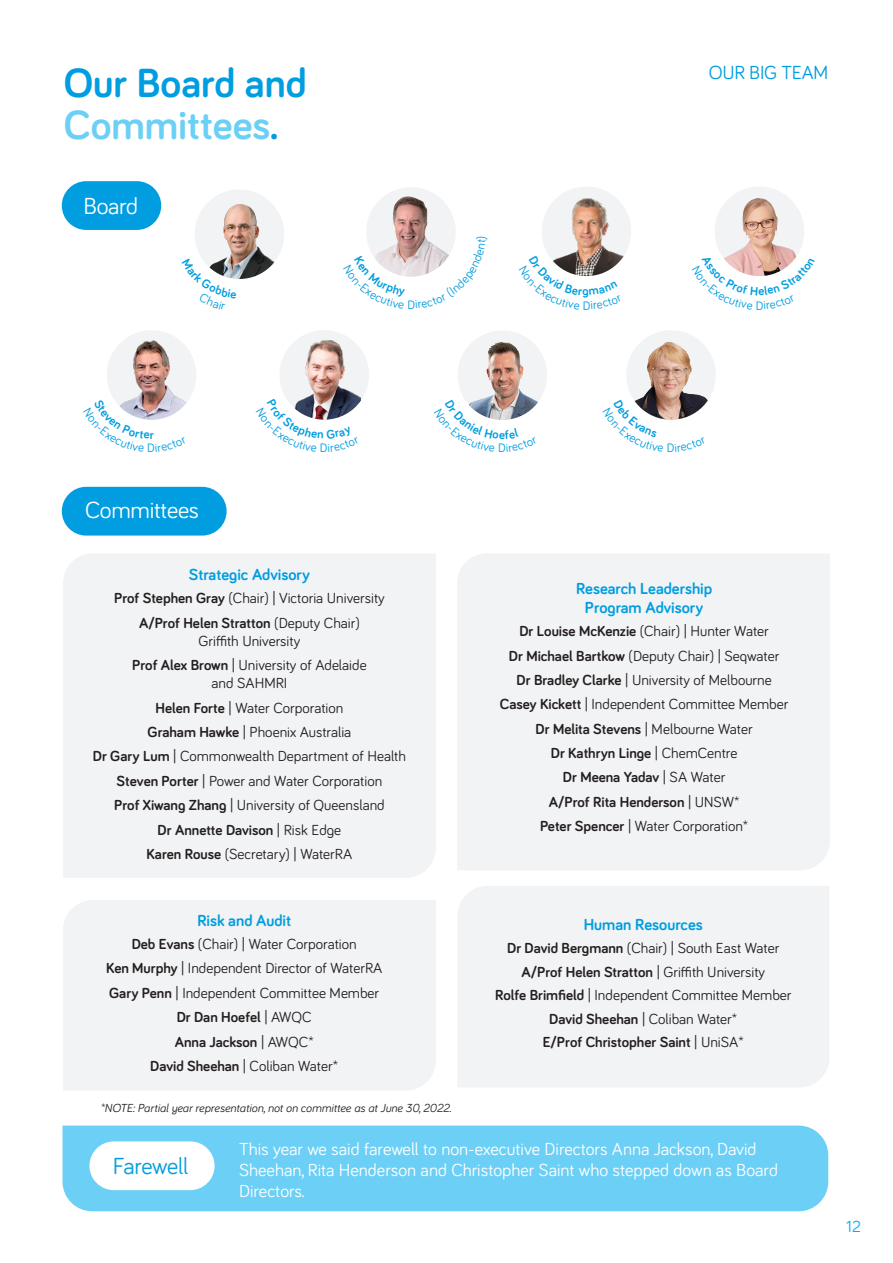
<style>
.page{position:relative;width:893px;height:1263px;background:#fff}
.page>*{position:absolute;margin:0;border:0;box-sizing:border-box;transform-origin:0 0}
.t1{font:700 42px/42px "Bariol";color:#009de0}
.t2{font:24px "Bariol";letter-spacing:-.01em;color:#fff}
.t3{font:24px "Bariol";letter-spacing:-.01em;color:#009de0}
.t4{font:19.5px "Bariol";letter-spacing:-.01em;color:#009de0}
.t5{font:18px/21px "Bariol";color:#fff}
.t6{font:700 16.5px/19.5px "Bariol";color:#009de0;text-align:center}
.t7{font:16.5px "Bariol";color:#00aeef}
.t8{font:15px/18px "Bariol";color:#231f20;text-align:center}
.t9{font:700 15px "Bariol";color:#231f20}
.t10{font:12.6px "Bariol";color:#009de0}
.t11{font:700 12.6px "Bariol";color:#009de0}
.t12{font:italic 12px "Bariol";color:#231f20}
.s1{color:#6bcff6}
.s2{font-weight:700}
.s3{font-weight:400}
</style>
<div class="page">
<div style="left:457px;top:554px;width:373px;height:316px;background:#f2f3f4"></div>
<div style="left:63px;top:554px;width:373px;height:324px;background:#f2f3f4"></div>
<div style="left:63px;top:900px;width:373px;height:190px;background:#f2f3f4"></div>
<div style="left:458px;top:886px;width:371px;height:201px;background:#f2f3f4"></div>
<div style="left:62px;top:181px;width:99px;height:49px;background:#009de0;border-radius:24px"></div>
<div style="left:62px;top:1125px;width:766px;height:86px;background:#6bcff6"></div>
<div style="left:89px;top:1141px;width:126px;height:49px;background:#fff;border-radius:24px"></div>
<div style="left:62px;top:487px;width:165px;height:49px;background:#009de0;border-radius:24px"></div>
<img style="left:368px;top:187px;width:86px;height:90px">
<img style="left:458px;top:334px;width:89px;height:86px">
<div style="left:279px;top:330px;width:90px;height:90px;background:#f2f3f4;border-radius:50%"></div>
<img style="left:279px;top:340px;width:82px;height:63px">
<img style="left:195px;top:189px;width:89px;height:90px;border-radius:45px">
<img style="left:107px;top:335px;width:89px;height:85px">
<img style="left:542px;top:187px;width:89px;height:89px;border-radius:45px">
<img style="left:626px;top:330px;width:90px;height:90px;border-radius:45px">
<img style="left:715px;top:191px;width:89px;height:64px">
<svg style="left:202px;top:258px;width:34px;height:21px"></svg>
<svg style="left:368px;top:256px;width:37px;height:21px"></svg>
<svg style="left:416px;top:236px;width:39px;height:41px"></svg>
<svg style="left:458px;top:399px;width:41px;height:21px"></svg>
<svg style="left:279px;top:399px;width:80px;height:21px"></svg>
<svg style="left:550px;top:256px;width:32px;height:20px"></svg>
<svg style="left:107px;top:399px;width:42px;height:21px"></svg>
<svg style="left:722px;top:255px;width:75px;height:21px"></svg>
<svg style="left:633px;top:399px;width:30px;height:20px"></svg>
<p class="t1" style="left:64px;top:60px;width:244px">Our Board and<br><span class="s1">Committees</span>.</p>
<p class="t2" style="left:84px;top:189px;width:56px">Board</p>
<p class="t10" style="left:407px;top:296px;width:9px">D</p>
<p class="t11" style="left:582px;top:282px;width:8px">g</p>
<p class="t10" style="left:583px;top:297px;width:9px">D</p>
<p class="t4" style="left:709px;top:59px;width:121px">OUR BIG TEAM</p>
<p class="t10" style="left:756px;top:297px;width:9px">D</p>
<p class="t11" style="left:150px;top:426px;width:6px">r</p>
<p class="t11" style="left:499px;top:426px;width:8px">e</p>
<p class="t10" style="left:147px;top:439px;width:9px">D</p>
<p class="t2" style="left:85px;top:493px;width:116px">Committees</p>
<p class="t10" style="left:320px;top:439px;width:9px">D</p>
<p class="t10" style="left:498px;top:439px;width:9px">D</p>
<p class="t10" style="left:667px;top:439px;width:9px">D</p>
<p class="t6" style="left:189px;top:564px;width:122px">Strategic Advisory</p>
<p class="t8" style="left:114px;top:589px;width:272px"><span class="s2">Prof Stephen Gray</span> (Chair) | Victoria University</p>
<p class="t8" style="left:139px;top:613px;width:222px"><span class="s2">A/Prof Helen Stratton</span> (Deputy Chair)<br>Griffith University</p>
<p class="t8" style="left:132px;top:655px;width:236px"><span class="s2">Prof Alex Brown</span> | University of Adelaide and SAHMRI</p>
<p class="t8" style="left:156px;top:698px;width:189px"><span class="s2">Helen Forte</span> | Water Corporation</p>
<p class="t8" style="left:148px;top:722px;width:205px"><span class="s2">Graham Hawke</span> | Phoenix Australia</p>
<p class="t8" style="left:93px;top:747px;width:315px"><span class="s2">Dr Gary Lum</span> | Commonwealth Department of Health</p>
<p class="t8" style="left:117px;top:771px;width:267px"><span class="s2">Steven Porter</span> | Power and Water Corporation</p>
<p class="t8" style="left:114px;top:795px;width:272px"><span class="s2">Prof Xiwang Zhang</span> | University of Queensland</p>
<p class="t9" style="left:158px;top:819px;width:185px">Dr Annette Davison <span class="s3">| Risk Edge</span></p>
<p class="t8" style="left:147px;top:844px;width:207px"><span class="s2">Karen Rouse</span> (Secretary) | WaterRA</p>
<p class="t6" style="left:197px;top:910px;width:95px">Risk and Audit</p>
<p class="t8" style="left:132px;top:934px;width:226px"><span class="s2">Deb Evans</span> (Chair) | Water Corporation</p>
<p class="t8" style="left:106px;top:959px;width:278px"><span class="s2">Ken Murphy</span> | Independent Director of WaterRA</p>
<p class="t8" style="left:109px;top:983px;width:272px"><span class="s2">Gary Penn</span> | Independent Committee Member</p>
<p class="t9" style="left:177px;top:1007px;width:136px">Dr Dan Hoefel <span class="s3">| AWQC</span></p>
<p class="t9" style="left:175px;top:1031px;width:140px">Anna Jackson <span class="s3">| AWQC*</span></p>
<p class="t8" style="left:150px;top:1056px;width:189px"><span class="s2">David Sheehan</span> | Coliban Water*</p>
<p class="t12" style="left:100px;top:1099px;width:353px">*NOTE: Partial year representation, not on committee as at June 30, 2022.</p>
<p class="t6" style="left:576px;top:578px;width:138px">Research Leadership<br>Program Advisory</p>
<p class="t8" style="left:519px;top:621px;width:251px"><span class="s2">Dr Louise McKenzie</span> (Chair) | Hunter Water</p>
<p class="t8" style="left:509px;top:646px;width:272px"><span class="s2">Dr Michael Bartkow</span> (Deputy Chair) | Seqwater</p>
<p class="t8" style="left:517px;top:670px;width:257px"><span class="s2">Dr Bradley Clarke</span> | University of Melbourne</p>
<p class="t8" style="left:500px;top:694px;width:290px"><span class="s2">Casey Kickett</span> | Independent Committee Member</p>
<p class="t9" style="left:536px;top:718px;width:219px">Dr Melita Stevens <span class="s3">| Melbourne Water</span></p>
<p class="t9" style="left:551px;top:743px;width:188px">Dr Kathryn Linge <span class="s3">| ChemCentre</span></p>
<p class="t9" style="left:563px;top:767px;width:164px">Dr Meena Yadav <span class="s3">| SA Water</span></p>
<p class="t9" style="left:549px;top:791px;width:192px">A/Prof Rita Henderson <span class="s3">| UNSW*</span></p>
<p class="t8" style="left:540px;top:816px;width:210px"><span class="s2">Peter Spencer</span> | Water Corporation*</p>
<p class="t6" style="left:584px;top:914px;width:121px">Human Resources</p>
<p class="t8" style="left:507px;top:938px;width:274px"><span class="s2">Dr David Bergmann</span> (Chair) | South East Water</p>
<p class="t9" style="left:521px;top:961px;width:245px">A/Prof Helen Stratton <span class="s3">| Griffith University</span></p>
<p class="t8" style="left:495px;top:985px;width:298px"><span class="s2">Rolfe Brimfield</span> | Independent Committee Member</p>
<p class="t8" style="left:549px;top:1009px;width:189px"><span class="s2">David Sheehan</span> | Coliban Water*</p>
<p class="t9" style="left:543px;top:1032px;width:202px">E/Prof Christopher Saint <span class="s3">| UniSA*</span></p>
<p class="t3" style="left:113px;top:1149px;width:77px">Farewell</p>
<p class="t5" style="left:239px;top:1137px;width:540px">This year we said farewell to non-executive Directors Anna Jackson, David<br>Sheehan, Rita Henderson and Christopher Saint who stepped down as Board<br>Directors.</p>
<p class="t7" style="left:846px;top:1215px;width:16px">12</p>
</div>
